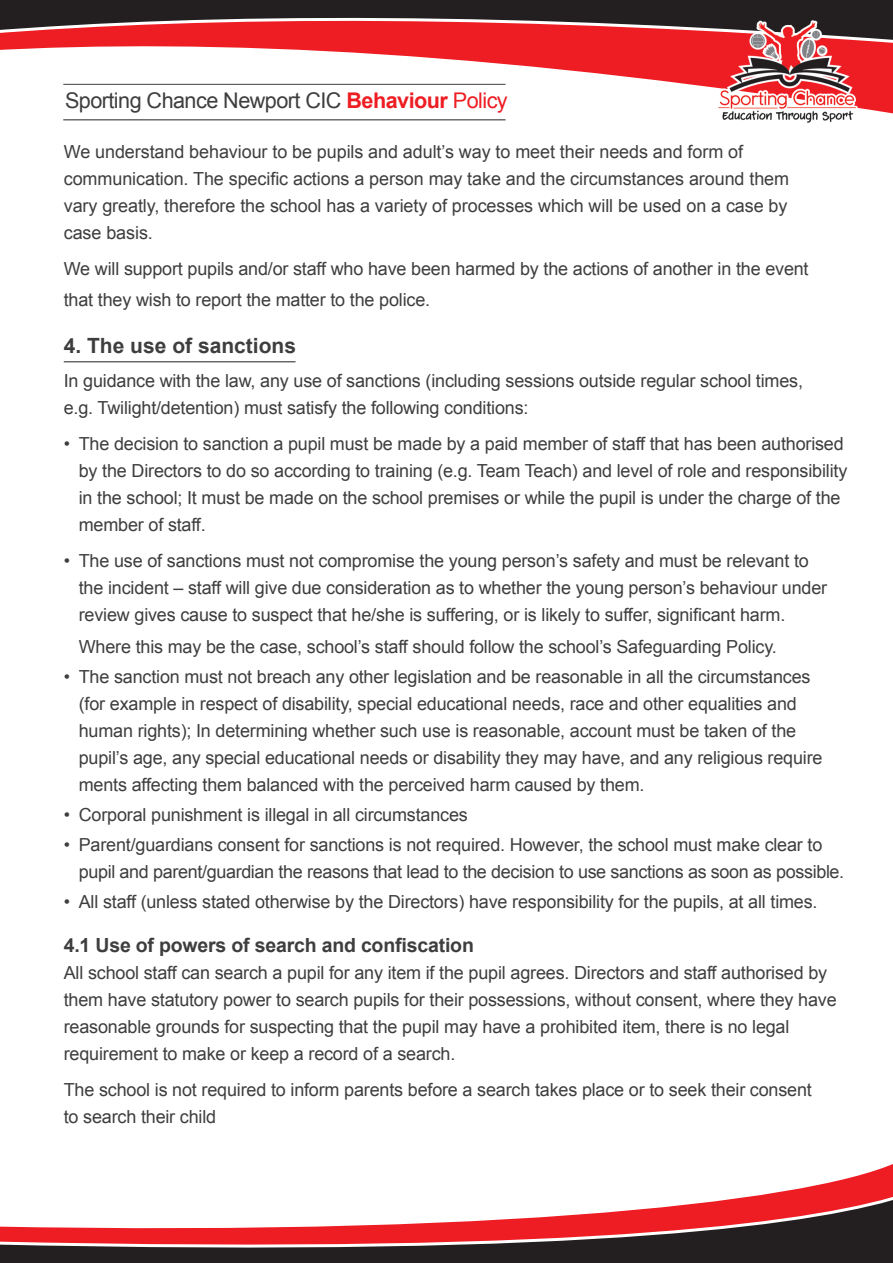
<style>
.page{position:relative;width:893px;height:1263px;background:#fff}
.page>*{position:absolute;margin:0;border:0;box-sizing:border-box;transform-origin:0 0}
.t1{font:21.6px "Arial";letter-spacing:-.025em;color:#3e3e3f}
.t2{font:700 21px "Arial";color:#3e3e3f}
.t3{font:700 19.5px "Arial";letter-spacing:-.01em;color:#3e3e3f}
.t4{font:18px/27px "Arial";letter-spacing:-.01em;color:#3e3e3f}
.s1{font-weight:700;color:#ee1d23}
.s2{color:#ee1d23}
</style>
<div class="page">
<div style="left:0;top:1257px;width:893px;height:6px;background:#231f20"></div>
<svg style="left:0;top:1164px;width:893px;height:93px"></svg>
<div style="left:0;top:0;width:893px;height:13px;background:#231f20"></div>
<svg style="left:0;top:13px;width:893px;height:108px"></svg>
<img style="left:715px;top:18px;width:145px;height:105px">
<hr style="left:63px;top:84px;width:443px;height:1px;background:#3e3e3f">
<hr style="left:63px;top:119px;width:443px;height:1px;background:#231f20">
<hr style="left:64px;top:361px;width:232px;height:1px;background:#231f20">
<p class="t1" style="left:65px;top:87px;width:444px">Sporting Chance Newport CIC <span class="s1">Behaviour</span> <span class="s2">Policy</span></p>
<p class="t4" style="left:64px;top:138px;width:681px">We understand behaviour to be pupils and adult’s way to meet their needs and form of</p>
<p class="t4" style="left:64px;top:165px;width:727px">communication. The specific actions a person may take and the circumstances around them</p>
<p class="t4" style="left:64px;top:192px;width:725px">vary greatly, therefore the school has a variety of processes which will be used on a case by</p>
<p class="t4" style="left:64px;top:219px;width:91px">case basis.</p>
<p class="t4" style="left:64px;top:255px;width:746px">We will support pupils and/or staff who have been harmed by the actions of another in the event</p>
<p class="t4" style="left:64px;top:287px;width:368px">that they wish to report the matter to the police.</p>
<p class="t2" style="left:64px;top:332px;width:234px">4. The use of sanctions</p>
<p class="t4" style="left:64px;top:368px;width:741px">In guidance with the law, any use of sanctions (including sessions outside regular school times,</p>
<p class="t4" style="left:64px;top:395px;width:466px">e.g. Twilight/detention) must satisfy the following conditions:</p>
<p class="t4" style="left:64px;top:431px;width:781px">• The decision to sanction a pupil must be made by a paid member of staff that has been authorised</p>
<p class="t4" style="left:79px;top:458px;width:770px">by the Directors to do so according to training (e.g. Team Teach) and level of role and responsibility</p>
<p class="t4" style="left:79px;top:485px;width:763px">in the school; It must be made on the school premises or while the pupil is under the charge of the member of staff.</p>
<p class="t4" style="left:64px;top:548px;width:747px">• The use of sanctions must not compromise the young person’s safety and must be relevant to</p>
<p class="t4" style="left:79px;top:575px;width:750px">the incident – staff will give due consideration as to whether the young person’s behaviour under</p>
<p class="t4" style="left:79px;top:602px;width:708px">review gives cause to suspect that he/she is suffering, or is likely to suffer, significant harm.</p>
<p class="t4" style="left:79px;top:633px;width:699px">Where this may be the case, school’s staff should follow the school’s Safeguarding Policy.</p>
<p class="t4" style="left:64px;top:663px;width:748px">• The sanction must not breach any other legislation and be reasonable in all the circumstances</p>
<p class="t4" style="left:79px;top:690px;width:720px">(for example in respect of disability, special educational needs, race and other equalities and</p>
<p class="t4" style="left:79px;top:717px;width:719px">human rights); In determining whether such use is reasonable, account must be taken of the</p>
<p class="t4" style="left:79px;top:744px;width:745px">pupil’s age, any special educational needs or disability they may have, and any religious require ments affecting them balanced with the perceived harm caused by them.</p>
<p class="t4" style="left:64px;top:801px;width:406px">• Corporal punishment is illegal in all circumstances</p>
<p class="t4" style="left:64px;top:831px;width:760px">• Parent/guardians consent for sanctions is not required. However, the school must make clear to</p>
<p class="t4" style="left:79px;top:858px;width:767px">pupil and parent/guardian the reasons that lead to the decision to use sanctions as soon as possible.</p>
<p class="t4" style="left:64px;top:888px;width:755px">• All staff (unless stated otherwise by the Directors) have responsibility for the pupils, at all times.</p>
<p class="t3" style="left:64px;top:932px;width:412px">4.1 Use of powers of search and confiscation</p>
<p class="t4" style="left:64px;top:959px;width:774px">All school staff can search a pupil for any item if the pupil agrees. Directors and staff authorised by them have statutory power to search pupils for their possessions, without consent, where they have reasonable grounds for suspecting that the pupil may have a prohibited item, there is no legal</p>
<p class="t4" style="left:64px;top:1040px;width:393px">requirement to make or keep a record of a search.</p>
<p class="t4" style="left:64px;top:1076px;width:750px">The school is not required to inform parents before a search takes place or to seek their consent</p>
<p class="t4" style="left:64px;top:1103px;width:154px">to search their child</p>
</div>
